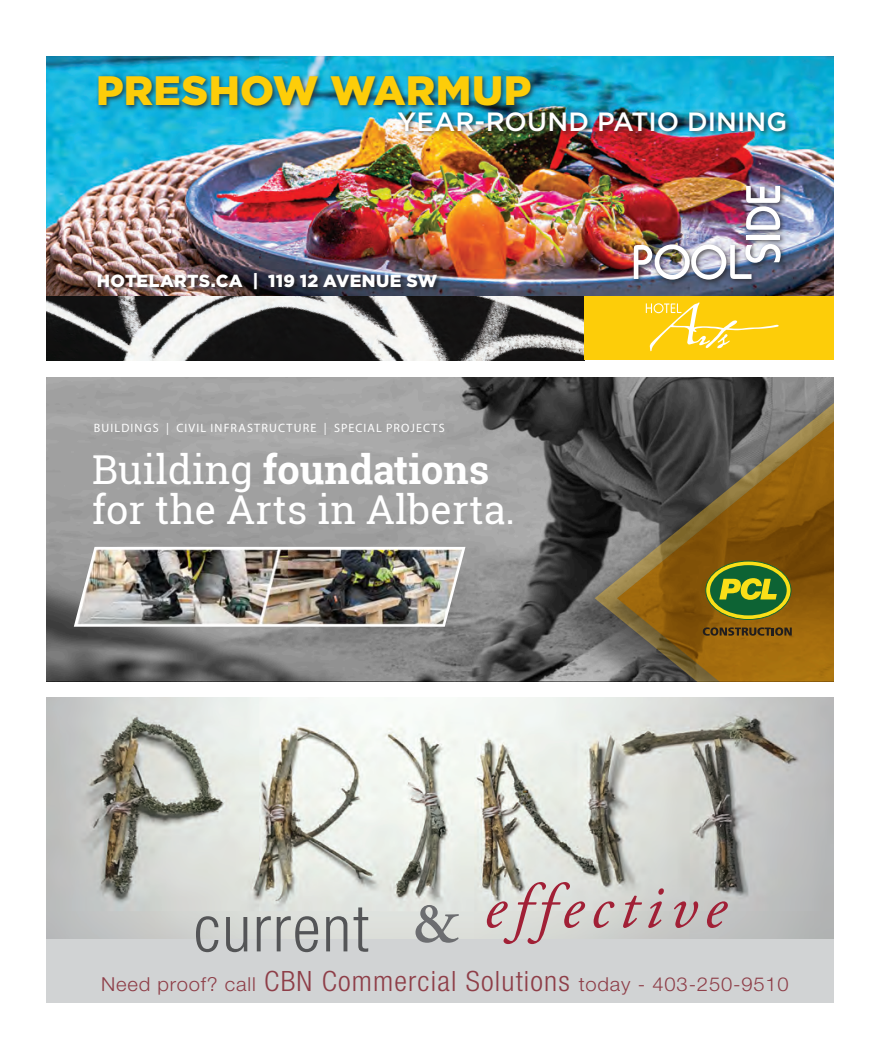
<style>
.page{position:relative;width:882px;height:1056px;background:#fff}
.page>*{position:absolute;margin:0;border:0;box-sizing:border-box;transform-origin:0 0}
.t1{font:italic 63px "Adobe Garamond Pro";letter-spacing:.12em;color:#a12036}
.t2{font:900 40.95px "Gotham";letter-spacing:.01em;color:#fdcd09}
.t3{font:39.73px/40.1px "Roboto Slab";color:#fff}
.t4{font:500 26.43px "Gotham";letter-spacing:.005em;color:#fff}
.t5{font:300 19.25px "Helvetica Neue";letter-spacing:.04em;color:#8e3e48;scale:1.05 1}
.t6{font:900 17.5px "Gotham";letter-spacing:.015em;color:#fff}
.t7{font:12.08px "Myriad Pro";letter-spacing:.095em;color:#fff}
.s1{font-weight:700}
.s2{font-family:"Helvetica Neue";font-weight:300;font-style:normal;font-stretch:condensed;font-size:64.75px;color:#545557}
.s3{font-stretch:condensed;font-size:28px}
</style>
<div class="page">
<img style="left:46px;top:56px;width:788px;height:240px">
<img style="left:46px;top:296px;width:538px;height:64px">
<div style="left:584px;top:296px;width:250px;height:64px;background:#fdcd09"></div>
<svg style="left:646px;top:303px;width:133px;height:48px"></svg>
<div style="left:97px;top:273px;width:345px;height:21px;background:#231f20;opacity:.75"></div>
<div style="left:96px;top:73px;width:441px;height:39px;background:#231f20;opacity:.75"></div>
<div style="left:396px;top:109px;width:396px;height:28px;background:#231f20;opacity:.75"></div>
<div style="left:631px;top:183px;width:156px;height:103px;background:#231f20;opacity:.75"></div>
<img style="left:634px;top:244px;width:147px;height:35px">
<hr style="left:746px;top:235px;width:34px;height:4px;background:#fff">
<svg style="left:746px;top:186px;width:34px;height:44px"></svg>
<img style="left:46px;top:377px;width:533px;height:304px">
<img style="left:72px;top:545px;width:395px;height:82px">
<div style="left:579px;top:377px;width:255px;height:304px;background:#231f20;opacity:.33"></div>
<svg style="left:595px;top:377px;width:6px;height:304px;background:#464645"></svg>
<div style="left:601px;top:377px;width:233px;height:304px;background:#231f20;opacity:.33"></div>
<svg style="left:617px;top:377px;width:217px;height:304px;background:#745b31"></svg>
<svg style="left:705px;top:560px;width:86px;height:60px;background:#6c8322"></svg>
<svg style="left:703px;top:627px;width:89px;height:8px"></svg>
<img style="left:46px;top:697px;width:788px;height:241px">
<div style="left:46px;top:938px;width:788px;height:63px;background:#d1d3d4"></div>
<p class="t2" style="left:96px;top:62px;width:437px">PRESHOW WARMUP</p>
<p class="t4" style="left:398px;top:104px;width:391px">YEAR-ROUND PATIO DINING</p>
<p class="t6" style="left:97px;top:269px;width:342px">HOTELARTS.CA | 119 12 AVENUE SW</p>
<p class="t7" style="left:94px;top:420px;width:352px">BUILDINGS | CIVIL INFRASTRUCTURE | SPECIAL PROJECTS</p>
<p class="t3" style="left:92px;top:448px;width:425px">Building <span class="s1">foundations </span>for the Arts in Alberta.</p>
<p class="t1" style="left:194px;top:869px;width:533px"><span class="s2">current</span> <sub>&amp;</sub> effective</p>
<p class="t5" style="left:101px;top:971px;width:656px">Need proof? call <span class="s3">CBN Commercial Solutions</span> today - 403-250-9510</p>
</div>
